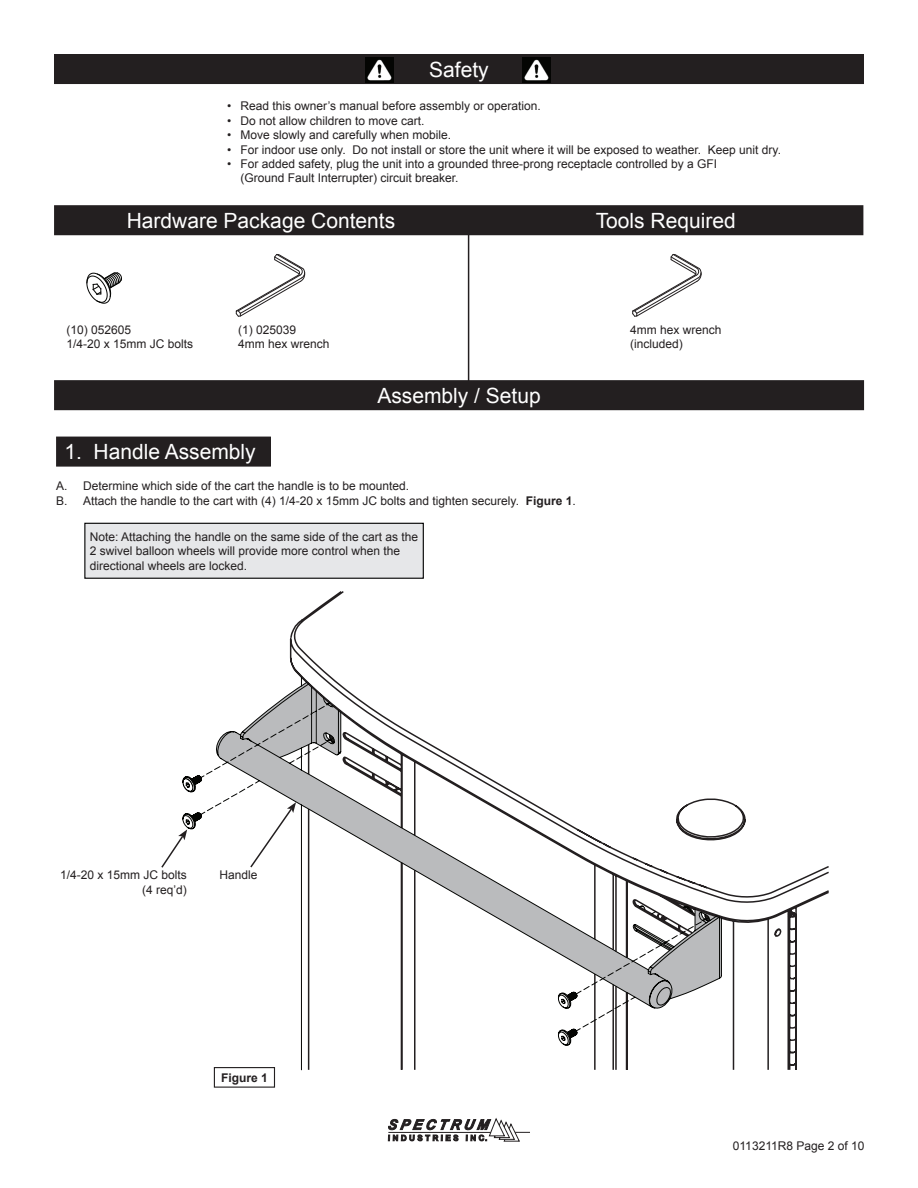
<style>
.page{position:relative;width:918px;height:1188px;background:#fff}
.page>*{position:absolute;margin:0;border:0;box-sizing:border-box;transform-origin:0 0}
.t1{font:21px "Arial";color:#fff}
.t2{font:12px/14.4px "Arial";color:#231f20}
.t3{font:12px "Arial";color:#201d1e}
.t4{font:700 12px "Arial";color:#231f20}
.s1{font-weight:700}
</style>
<div class="page">
<svg style="left:289px;top:591px;width:540px;height:480px"></svg>
<svg style="left:182px;top:676px;width:540px;height:394px"></svg>
<svg style="left:558px;top:958px;width:80px;height:88px"></svg>
<svg style="left:632px;top:254px;width:70px;height:63px"></svg>
<svg style="left:236px;top:254px;width:70px;height:63px"></svg>
<svg style="left:249px;top:802px;width:47px;height:67px"></svg>
<svg style="left:161px;top:829px;width:26px;height:40px"></svg>
<svg style="left:388px;top:1118px;width:142px;height:24px"></svg>
<div style="left:55px;top:55px;width:808px;height:28px;background:#231f20"></div>
<div style="left:54px;top:54px;width:810px;height:30px;border:2px solid #231f20"></div>
<img style="left:522px;top:57px;width:28px;height:26px">
<img style="left:365px;top:57px;width:28px;height:26px">
<div style="left:55px;top:206px;width:412px;height:28px;background:#231f20"></div>
<svg style="left:125px;top:235px;width:273px;height:1px"></svg>
<div style="left:54px;top:205px;width:414px;height:30px;border:2px solid #231f20"></div>
<div style="left:55px;top:381px;width:808px;height:28px;background:#231f20"></div>
<svg style="left:373px;top:377px;width:171px;height:34px"></svg>
<div style="left:54px;top:380px;width:810px;height:30px;border:2px solid #231f20"></div>
<div style="left:469px;top:206px;width:394px;height:28px;background:#231f20"></div>
<div style="left:468px;top:205px;width:395px;height:30px;border:2px solid #231f20"></div>
<svg style="left:86px;top:272px;width:36px;height:32px"></svg>
<hr style="left:468px;top:229px;width:1px;height:158px;background:#231f20">
<div style="left:57px;top:437px;width:213px;height:29px;background:#231f20"></div>
<svg style="left:92px;top:436px;width:168px;height:1px"></svg>
<div style="left:56px;top:437px;width:215px;height:30px;border:2px solid #231f20"></div>
<div style="left:85px;top:523px;width:338px;height:55px;background:#e6e7e9"></div>
<div style="left:84px;top:523px;width:340px;height:56px;border:1px solid #000"></div>
<div style="left:214px;top:1068px;width:60px;height:19px;background:#fff"></div>
<div style="left:214px;top:1067px;width:61px;height:21px;border:1px solid #231f20"></div>
<h1 class="t1" style="left:429px;top:56px;width:61px">Safety</h1>
<p class="t2" style="left:227px;top:99px;width:315px">• Read this owner’s manual before assembly or operation.</p>
<p class="t2" style="left:227px;top:113px;width:199px">• Do not allow children to move cart.</p>
<p class="t2" style="left:227px;top:128px;width:226px">• Move slowly and carefully when mobile.</p>
<p class="t2" style="left:227px;top:142px;width:556px">• For indoor use only. Do not install or store the unit where it will be exposed to weather. Keep unit dry.</p>
<p class="t2" style="left:227px;top:157px;width:492px">• For added safety, plug the unit into a grounded three-prong receptacle controlled by a GFI</p>
<p class="t3" style="left:241px;top:170px;width:220px">(Ground Fault Interrupter) circuit breaker.</p>
<h1 class="t1" style="left:596px;top:207px;width:142px">Tools Required</h1>
<h1 class="t1" style="left:127px;top:207px;width:270px">Hardware Package Contents</h1>
<p class="t2" style="left:66px;top:322px;width:128px">(10) 052605<br>1/4-20 x 15mm JC bolts</p>
<p class="t2" style="left:238px;top:322px;width:93px">(1) 025039<br>4mm hex wrench</p>
<h1 class="t1" style="left:377px;top:382px;width:165px">Assembly / Setup</h1>
<h1 class="t1" style="left:64px;top:438px;width:193px">1. Handle Assembly</h1>
<p class="t2" style="left:56px;top:479px;width:521px">A. Determine which side of the cart the handle is to be mounted.<br>B. Attach the handle to the cart with (4) 1/4-20 x 15mm JC bolts and tighten securely. <span class="s1">Figure 1</span>.</p>
<p class="t2" style="left:90px;top:529px;width:330px">Note: Attaching the handle on the same side of the cart as the<br>2 swivel balloon wheels will provide more control when the directional wheels are locked.</p>
<p class="t2" style="left:630px;top:322px;width:93px">4mm hex wrench (included)</p>
<p class="t2" style="left:60px;top:868px;width:128px">1/4-20 x 15mm JC bolts</p>
<p class="t2" style="left:219px;top:868px;width:40px">Handle</p>
<p class="t2" style="left:142px;top:883px;width:46px">(4 req’d)</p>
<p class="t4" style="left:221px;top:1070px;width:48px">Figure 1</p>
<p class="t2" style="left:733px;top:1139px;width:133px">0113211R8 Page 2 of 10</p>
</div>
